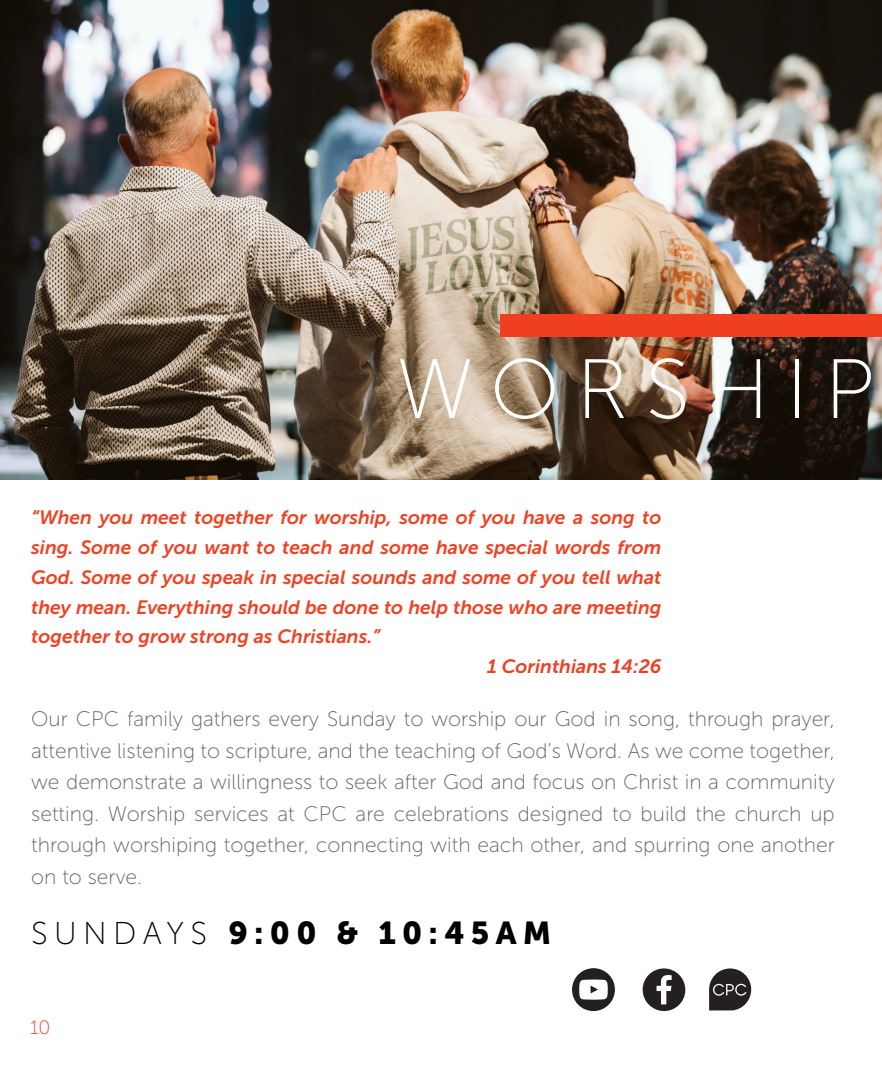
<style>
.page{position:relative;width:882px;height:1071px;background:#fff}
.page>*{position:absolute;margin:0;border:0;box-sizing:border-box;transform-origin:0 0}
.t1{font:84px "Museo Sans 100";letter-spacing:.2em;color:#fff}
.t2{font:31.5px "Museo Sans 900";letter-spacing:.2em;color:#000}
.t3{font:21px/31.5px "Museo Sans 100";color:#636366;text-align:justify}
.CPC_Paragrah{font:italic 19.25px/29.8px "Museo Sans 700";color:#ef4222;text-align:justify}
.CPC_Paragrah-2{font:italic 19.25px "Museo Sans 700";color:#ef3e22}
.t4{font:19.25px "Museo Sans 100";color:#ef3e22}
.s1{font-family:"Museo Sans 100"}
</style>
<div class="page">
<img style="left:0;top:0;width:882px;height:480px">
<div style="left:500px;top:315px;width:382px;height:22px;background:#ef3e22"></div>
<svg style="left:709px;top:968px;width:42px;height:42px"></svg>
<svg style="left:572px;top:968px;width:43px;height:43px"></svg>
<svg style="left:642px;top:968px;width:44px;height:43px"></svg>
<p class="t1" style="left:396px;top:345px;width:479px">WORSHIP</p>
<p class="CPC_Paragrah" style="left:31px;top:503px;width:632px">“When you meet together for worship, some of you have a song to sing. Some of you want to teach and some have special words from God. Some of you speak in special sounds and some of you tell what they mean. Everything should be done to help those who are meeting together to grow strong as Christians.”</p>
<p class="CPC_Paragrah-2" style="left:487px;top:656px;width:176px">1 Corinthians 14:26</p>
<p class="t3" style="left:31px;top:703px;width:805px">Our CPC family gathers every Sunday to worship our God in song, through prayer, attentive listening to scripture, and the teaching of God’s Word. As we come together, we demonstrate a willingness to seek after God and focus on Christ in a community setting. Worship services at CPC are celebrations designed to build the church up through worshiping together, connecting with each other, and spurring one another on to serve.</p>
<p class="t2" style="left:31px;top:915px;width:522px"><span class="s1">SUNDAYS</span> 9:00 &amp; 10:45AM</p>
<p class="t4" style="left:30px;top:1017px;width:22px">10</p>
</div>
